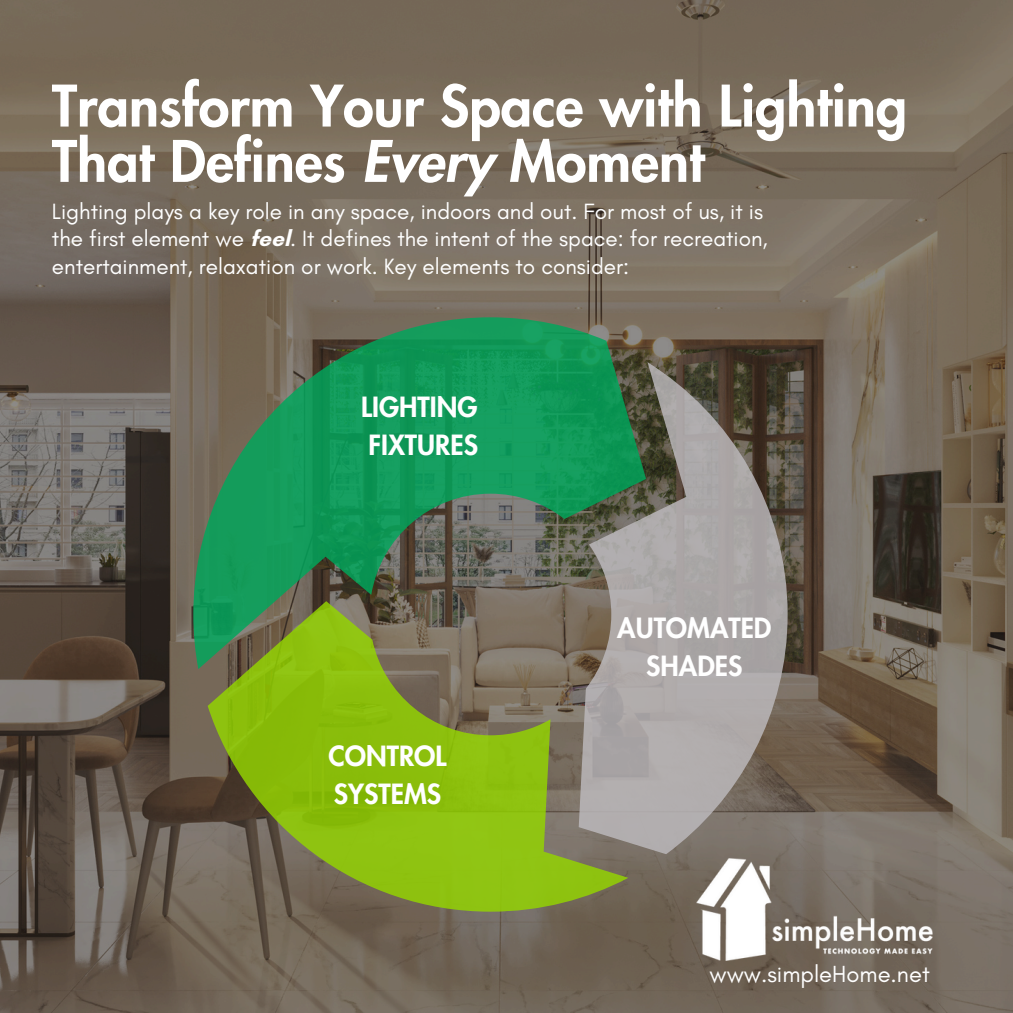
<style>
.page{position:relative;width:1013px;height:1013px;background:#fff}
.page>*{position:absolute;margin:0;border:0;box-sizing:border-box;transform-origin:0 0}
.t1{font:800 55.62px/55.2px "Futura LT Pro";color:#fff}
.t2{font:800 27.25px/37.8px "Futura LT Pro";color:#fff}
.t3{font:23.75px "Glacial Indifference";color:#fff}
.t4{font:22.5px/27.2px "Glacial Indifference";color:#fff}
.s1{font-style:italic}
.s2{font-weight:700}
</style>
<div class="page">
<img style="left:0;top:0;width:1012px;height:1012px">
<svg style="left:628px;top:362px;width:159px;height:492px;background:#938e89"></svg>
<svg style="left:208px;top:669px;width:420px;height:242px;background:#859f31"></svg>
<svg style="left:193px;top:317px;width:453px;height:352px;background:#428458"></svg>
<img style="left:690px;top:855px;width:259px;height:105px">
<h2 class="t1" style="left:52px;top:81px;width:856px">Transform Your Space with Lighting<br>That Defines <span class="s1">Every</span> Moment</h2>
<h2 class="t4" style="left:52px;top:198px;width:717px">Lighting plays a key role in any space, indoors and out. For most of us, it is the first element we <span class="s2">feel</span>. It defines the intent of the space: for recreation, entertainment, relaxation or work. Key elements to consider:</h2>
<p class="t2" style="left:361px;top:389px;width:118px">LIGHTING<br>FIXTURES</p>
<p class="t2" style="left:328px;top:738px;width:119px">CONTROL<br>SYSTEMS</p>
<h1 class="t2" style="left:617px;top:610px;width:156px;text-align:center">AUTOMATED<br>SHADES</h1>
<h2 class="t3" style="left:709px;top:959px;width:222px">www.simpleHome.net</h2>
</div>
